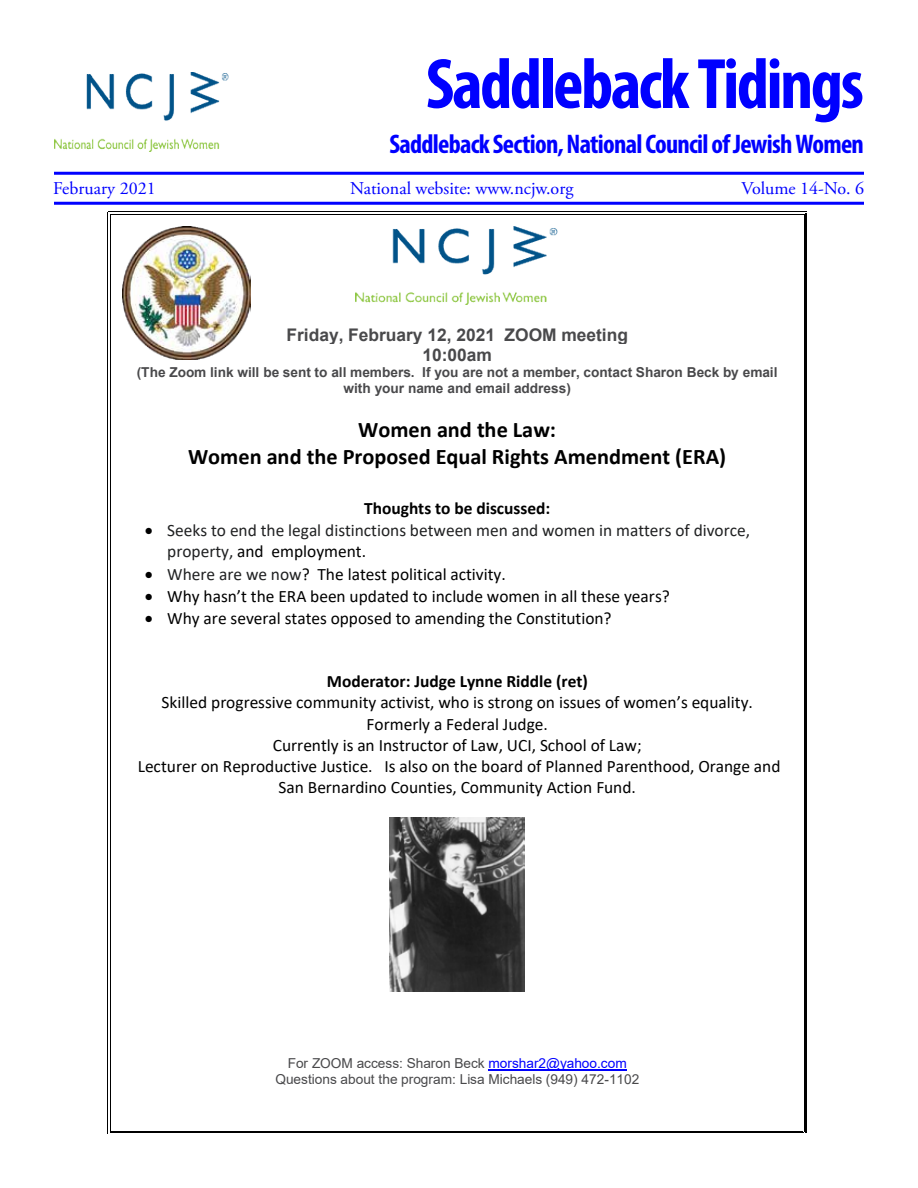
<style>
.page{position:relative;width:918px;height:1188px;background:#fff}
.page>*{position:absolute;margin:0;border:0;box-sizing:border-box;transform-origin:0 0}
.t1{font:700 condensed 72px "Myriad Pro";letter-spacing:-.035em;color:#00f}
.t2{font:700 condensed 27px "Myriad Pro";letter-spacing:-.025em;color:#00f}
.t3{font:700 22.35px/27.5px "Calibri";color:#000;text-align:center}
.t4{font:18px "Adobe Garamond Pro";color:#00f}
.t5{font:17.4px/21.1px "Calibri";color:#000;text-align:center}
.t6{font:17.4px/21.1px "Calibri";color:#202122}
.t7{font:700 17.4px "Calibri";color:#000}
.t8{font:700 17.4px/20px "Arial";color:#49494b;text-align:center}
.t9{font:700 13.65px/15.8px "Arial";color:#49494b;text-align:center}
.t10{font:13.65px/15.8px "Arial";color:#49494b;text-align:center}
.s1{color:#000}
.s2{color:#202122}
.s3{color:#00f}
</style>
<div class="page">
<img style="left:54px;top:72px;width:175px;height:80px">
<hr style="left:489px;top:1070px;width:138px;height:1px;background:#00f">
<img style="left:356px;top:227px;width:202px;height:78px">
<img style="left:389px;top:818px;width:135px;height:174px">
<img style="left:123px;top:227px;width:128px;height:132px">
<hr style="left:111px;top:214px;width:693px;height:1px;background:#000">
<hr style="left:110px;top:215px;width:1px;height:916px;background:#000">
<hr style="left:805px;top:215px;width:1px;height:916px;background:#000">
<hr style="left:804px;top:215px;width:1px;height:916px;background:#000">
<hr style="left:111px;top:1131px;width:693px;height:1px;background:#000">
<hr style="left:54px;top:172px;width:810px;height:3px;background:#00f">
<hr style="left:54px;top:202px;width:810px;height:3px;background:#00f">
<h1 class="t1" style="left:426px;top:39px;width:440px">Saddleback Tidings</h1>
<h2 class="t2" style="left:389px;top:127px;width:476px">Saddleback Section, National Council of Jewish Women</h2>
<p class="t4" style="left:53px;top:178px;width:104px">February 2021</p>
<p class="t4" style="left:350px;top:178px;width:225px">National website: www.ncjw.org</p>
<p class="t4" style="left:742px;top:178px;width:124px">Volume 14-No. 6</p>
<p class="t8" style="left:286px;top:325px;width:343px">Friday, February 12, 2021 ZOOM meeting<br>10:00am</p>
<p class="t9" style="left:137px;top:365px;width:642px">(The Zoom link will be sent to all members. If you are not a member, contact Sharon Beck by email with your name and email address)</p>
<p class="t3" style="left:188px;top:416px;width:540px">Women and the Law:<br>Women and the Proposed Equal Rights Amendment (ERA)</p>
<p class="t7" style="left:364px;top:496px;width:188px">Thoughts to be discussed:</p>
<p class="t6" style="left:167px;top:519px;width:585px;text-indent:-22px"><span class="s1">•</span> Seeks to end the legal distinctions between men and women in matters of divorce, property, <span class="s1">and employment.</span></p>
<p class="t5" style="left:145px;top:563px;width:362px">• <span class="s2">Where are we now</span>? The latest political activity.</p>
<p class="t5" style="left:145px;top:585px;width:526px">• Why hasn’t the ERA been updated to include women in all these years?</p>
<p class="t5" style="left:145px;top:607px;width:468px">• Why are several states opposed to amending the Constitution?</p>
<p class="t7" style="left:327px;top:669px;width:263px">Moderator: Judge Lynne Riddle (ret)</p>
<p class="t5" style="left:138px;top:692px;width:644px">Skilled progressive community activist, who is strong on issues of women’s equality.<br>Formerly a Federal Judge.<br>Currently is an Instructor of Law, UCI, School of Law;<br>Lecturer on Reproductive Justice. Is also on the board of Planned Parenthood, Orange and San Bernardino Counties, Community Action Fund.</p>
<p class="t10" style="left:275px;top:1055px;width:366px">For ZOOM access: Sharon Beck <span class="s3">morshar2@yahoo.com<br></span>Questions about the program: Lisa Michaels (949) 472-1102</p>
</div>
